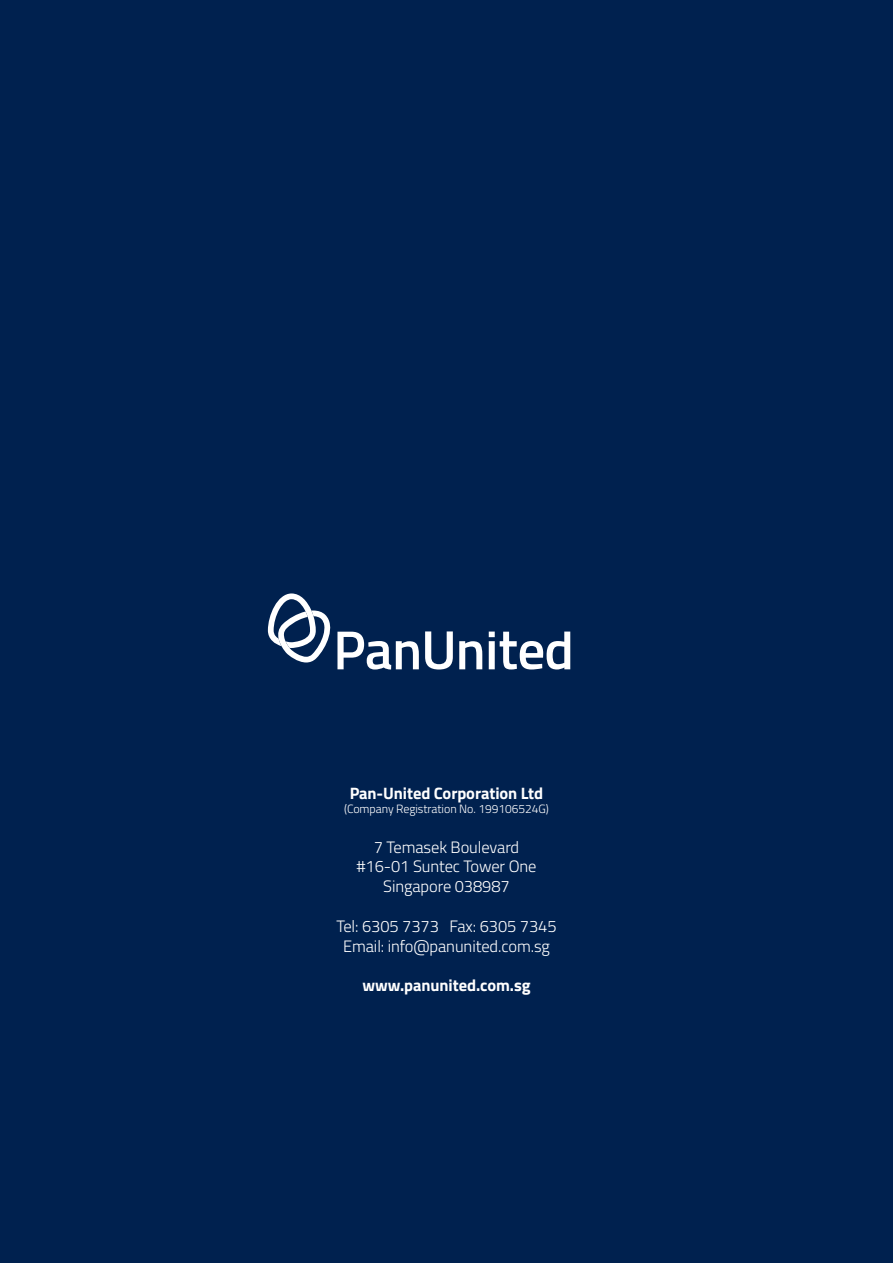
<style>
.page{position:relative;width:893px;height:1263px;background:#00214f}
.page>*{position:absolute;margin:0;border:0;box-sizing:border-box;transform-origin:0 0}
.t1{font:300 16.5px "Titillium Web";letter-spacing:-.005em;color:#fff}
.t2{font:700 16.5px "Titillium Web";letter-spacing:-.005em;color:#fff}
.t3{font:300 12px "Titillium Web";letter-spacing:-.005em;color:#fff}
</style>
<div class="page">
<svg style="left:268px;top:593px;width:151px;height:76px"></svg>
<svg style="left:425px;top:631px;width:28px;height:38px"></svg>
<svg style="left:459px;top:641px;width:23px;height:28px"></svg>
<svg style="left:489px;top:631px;width:81px;height:38px"></svg>
<p class="t2" style="left:350px;top:780px;width:195px">Pan-United Corporation Ltd</p>
<p class="t3" style="left:344px;top:800px;width:206px">(Company Registration No. 199106524G)</p>
<p class="t1" style="left:374px;top:835px;width:147px">7 Temasek Boulevard</p>
<p class="t1" style="left:356px;top:855px;width:182px">#16-01 Suntec Tower One</p>
<p class="t1" style="left:383px;top:874px;width:128px">Singapore 038987</p>
<p class="t1" style="left:336px;top:914px;width:222px">Tel: 6305 7373 Fax: 6305 7345</p>
<p class="t1" style="left:343px;top:934px;width:208px">Email: info@panunited.com.sg</p>
<p class="t2" style="left:362px;top:973px;width:170px">www.panunited.com.sg</p>
</div>
